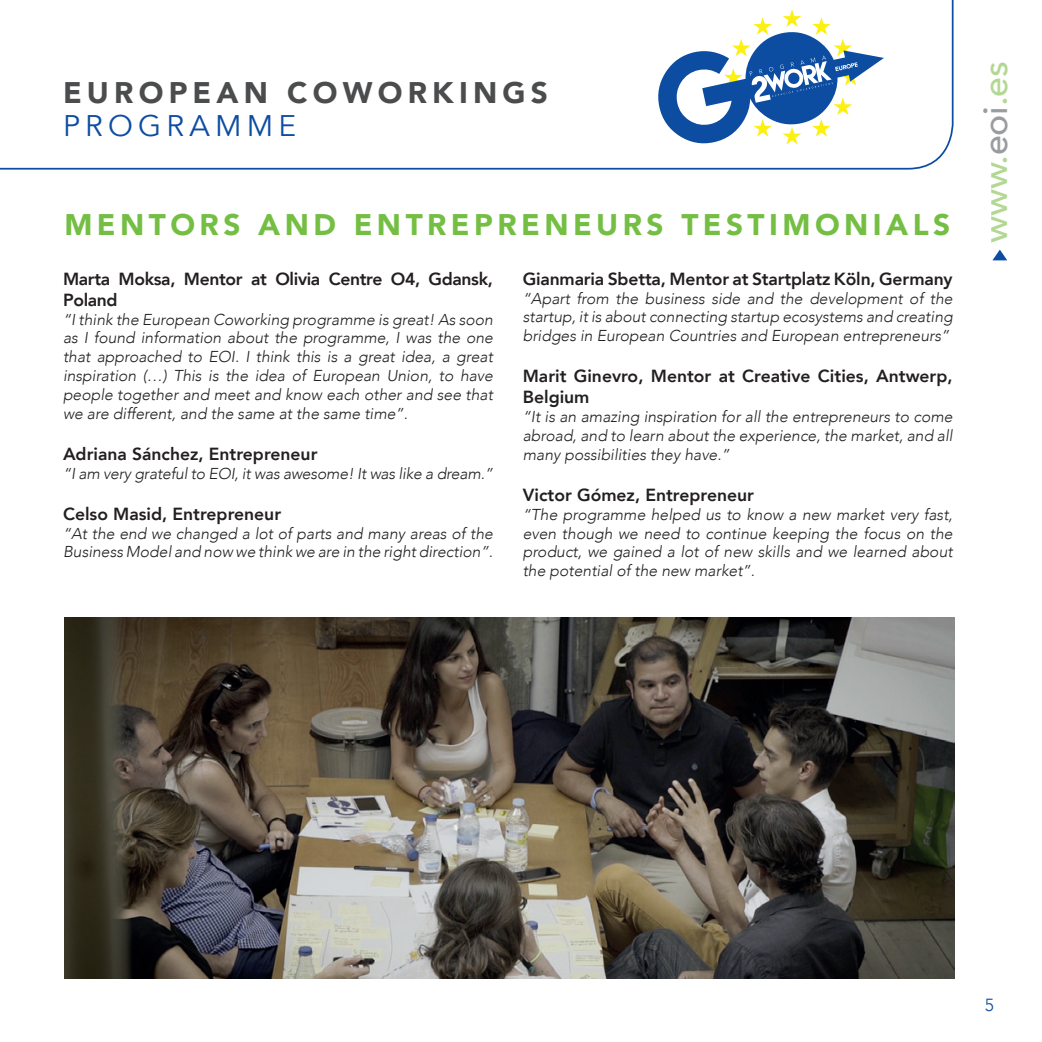
<style>
.page{position:relative;width:1042px;height:1042px;background:#fff}
.page>*{position:absolute;margin:0;border:0;box-sizing:border-box;transform-origin:0 0}
.t1{font:500 33.77px "Avenir";letter-spacing:-.01em;color:#b3d894;scale:1.06 1}
.t2{font:900 29.75px "Avenir";letter-spacing:.15em;color:#74bf43}
.t3{font:900 29.75px "Avenir";letter-spacing:.175em;color:#4b4c4d}
.t4{font:29.75px "Avenir";letter-spacing:.175em;color:#0d4da1}
.t5{font:800 17.5px/21px "Avenir";color:#231f20}
.t6{font:800 17.5px/21px "Avenir";letter-spacing:-.02em;color:#231f20}
.t7{font:300 17.5px "Avenir";color:#0d4da1}
.t8{font:italic 300 15.75px/18.9px "Avenir";color:#231f20;text-align:justify}
.s1{color:#9b9ca0}
</style>
<div class="page">
<svg style="left:992px;top:250px;width:15px;height:10px"></svg>
<svg style="left:0;top:0;width:954px;height:170px"></svg>
<img style="left:64px;top:617px;width:891px;height:362px">
<h2 class="t3" style="left:63px;top:67px;width:486px">EUROPEAN COWORKINGS</h2>
<h2 class="t4" style="left:63px;top:108px;width:234px">PROGRAMME</h2>
<h2 class="t2" style="left:64px;top:199px;width:887px">MENTORS AND ENTREPRENEURS TESTIMONIALS</h2>
<p class="t6" style="left:63px;top:268px;width:431px">Marta Moksa, Mentor at Olivia Centre O4, Gdansk,<br>Poland</p>
<p class="t8" style="left:63px;top:310px;width:431px">“I think the European Coworking programme is great! As soon as I found information about the programme, I was the one that approached to EOI. I think this is a great idea, a great inspiration (…) This is the idea of European Union, to have people together and meet and know each other and see that we are different, and the same at the same time”.</p>
<p class="t5" style="left:63px;top:443px;width:256px">Adriana Sánchez, Entrepreneur</p>
<p class="t8" style="left:63px;top:464px;width:431px">“I am very grateful to EOI, it was awesome! It was like a dream.”</p>
<p class="t5" style="left:63px;top:503px;width:220px">Celso Masid, Entrepreneur</p>
<p class="t8" style="left:63px;top:524px;width:431px">“At the end we changed a lot of parts and many areas of the<br>Business Model and now we think we are in the right direction”.</p>
<p class="t5" style="left:523px;top:268px;width:431px">Gianmaria Sbetta, Mentor at Startplatz Köln, Germany</p>
<p class="t8" style="left:523px;top:289px;width:431px">“Apart from the business side and the development of the startup, it is about connecting startup ecosystems and creating bridges in European Countries and European entrepreneurs”</p>
<p class="t5" style="left:523px;top:366px;width:431px">Marit Ginevro, Mentor at Creative Cities, Antwerp,<br>Belgium</p>
<p class="t8" style="left:523px;top:407px;width:431px">“It is an amazing inspiration for all the entrepreneurs to come abroad, and to learn about the experience, the market, and all many possibilities they have.”</p>
<p class="t5" style="left:523px;top:484px;width:233px">Victor Gómez, Entrepreneur</p>
<p class="t8" style="left:523px;top:505px;width:431px">“The programme helped us to know a new market very fast, even though we need to continue keeping the focus on the product, we gained a lot of new skills and we learned about the potential of the new market”.</p>
<h1 class="t1" style="left:966px;top:243px;width:173px;rotate:-90deg">www.<span class="s1">eoi</span>.es</h1>
<p class="t7" style="left:985px;top:995px;width:11px">5</p>
</div>
